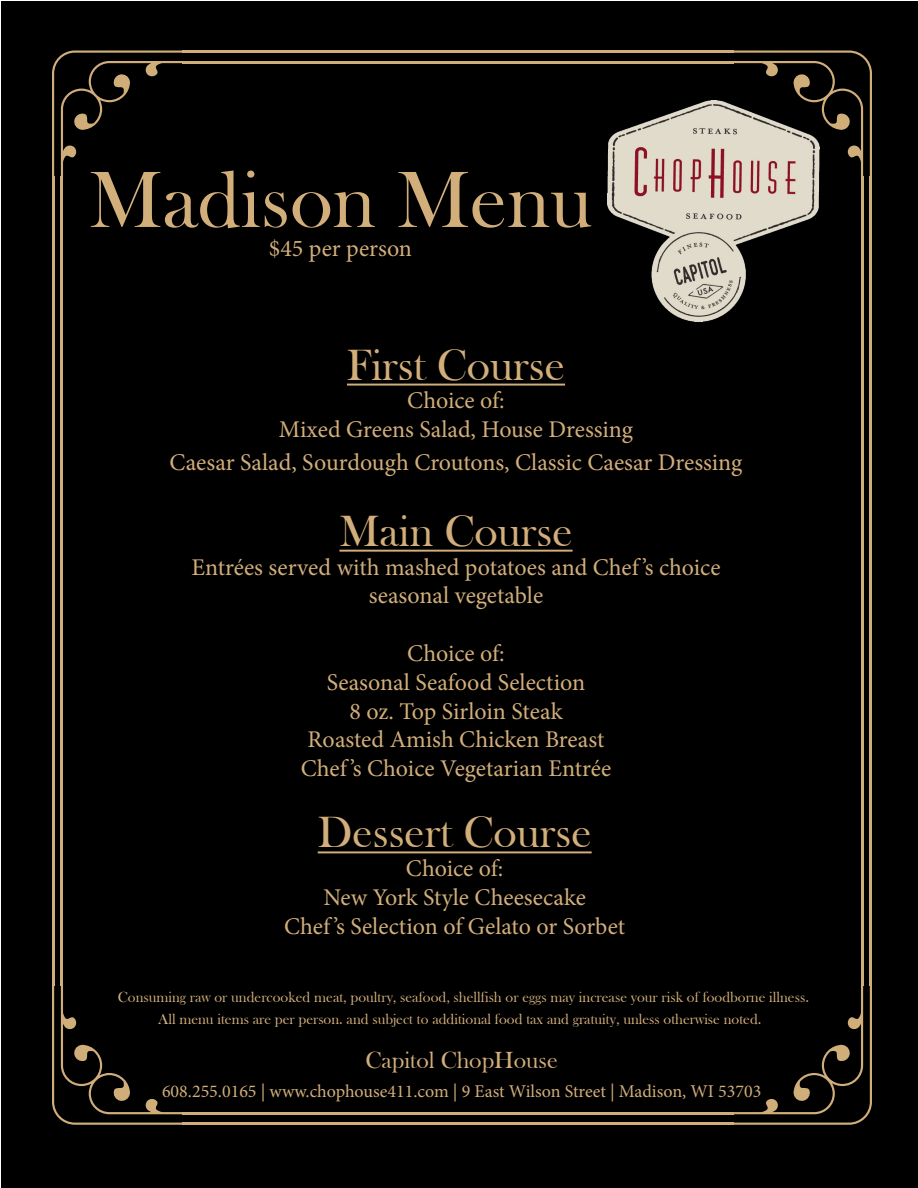
<style>
.page{position:relative;width:918px;height:1188px;background:#fff}
.page>*{position:absolute;margin:0;border:0;box-sizing:border-box;transform-origin:0 0}
.t1{font:82.5px "Bask Old Face";color:#d2ae7a}
.t2{font:45px "Bask Old Face";color:#d2ae7a}
.t3{font:24px/28.8px "Minion Pro";color:#d2ae7a;text-align:center}
.t4{font:24px "Bask Old Face";color:#d2ae7a}
.t5{font:18px "Minion Pro";color:#d2ae7a}
.t6{font:15px "Bask Old Face";color:#d2ae7a}
</style>
<div class="page">
<div style="left:1px;top:1px;width:917px;height:1187px;background:#000"></div>
<svg style="left:52px;top:50px;width:132px;height:128px"></svg>
<hr style="left:61px;top:177px;width:2px;height:809px;background:#d0ae7a">
<hr style="left:52px;top:177px;width:2px;height:809px;background:#d0ae7a">
<svg style="left:52px;top:984px;width:132px;height:141px"></svg>
<hr style="left:182px;top:1112px;width:552px;height:2px;background:#d0ae7a">
<hr style="left:182px;top:1123px;width:552px;height:2px;background:#d0ae7a">
<svg style="left:732px;top:984px;width:140px;height:141px"></svg>
<hr style="left:861px;top:177px;width:2px;height:809px;background:#d0ae7a">
<hr style="left:870px;top:177px;width:2px;height:809px;background:#d0ae7a">
<svg style="left:732px;top:50px;width:140px;height:128px"></svg>
<hr style="left:182px;top:61px;width:552px;height:2px;background:#d0ae7a">
<hr style="left:182px;top:50px;width:552px;height:3px;background:#d0ae7a">
<hr style="left:347px;top:384px;width:218px;height:2px;background:#d2ae7a">
<hr style="left:339px;top:550px;width:234px;height:2px;background:#d2ae7a">
<hr style="left:318px;top:851px;width:274px;height:2px;background:#d2ae7a">
<img style="left:608px;top:100px;width:211px;height:222px">
<p class="t1" style="left:89px;top:154px;width:505px">Madison Menu</p>
<p class="t3" style="left:269px;top:234px;width:145px">$45 per person</p>
<p class="t2" style="left:347px;top:340px;width:220px">First Course</p>
<p class="t3" style="left:407px;top:386px;width:99px">Choice of:</p>
<p class="t3" style="left:279px;top:415px;width:356px">Mixed Greens Salad, House Dressing</p>
<p class="t3" style="left:170px;top:448px;width:574px">Caesar Salad, Sourdough Croutons, Classic Caesar Dressing</p>
<p class="t2" style="left:339px;top:506px;width:235px">Main Course</p>
<p class="t3" style="left:191px;top:553px;width:531px">Entrées served with mashed potatoes and Chef ’s choice seasonal vegetable</p>
<p class="t3" style="left:407px;top:639px;width:99px">Choice of:</p>
<p class="t3" style="left:327px;top:668px;width:260px">Seasonal Seafood Selection</p>
<p class="t3" style="left:349px;top:697px;width:215px">8 oz. Top Sirloin Steak</p>
<p class="t3" style="left:308px;top:725px;width:298px">Roasted Amish Chicken Breast</p>
<p class="t3" style="left:301px;top:754px;width:312px">Chef ’s Choice Vegetarian Entrée</p>
<p class="t2" style="left:318px;top:808px;width:276px">Dessert Course</p>
<p class="t3" style="left:406px;top:854px;width:99px">Choice of:</p>
<p class="t3" style="left:323px;top:883px;width:264px">New York Style Cheesecake</p>
<p class="t3" style="left:284px;top:912px;width:343px">Chef ’s Selection of Gelato or Sorbet</p>
<p class="t6" style="left:118px;top:989px;width:693px">Consuming raw or undercooked meat, poultry, seafood, shellfish or eggs may increase your risk of foodborne illness.</p>
<p class="t6" style="left:158px;top:1011px;width:605px">All menu items are per person. and subject to additional food tax and gratuity, unless otherwise noted.</p>
<p class="t4" style="left:366px;top:1047px;width:194px">Capitol ChopHouse</p>
<p class="t5" style="left:162px;top:1079px;width:601px">608.255.0165 | www.chophouse411.com | 9 East Wilson Street | Madison, WI 53703</p>
</div>
